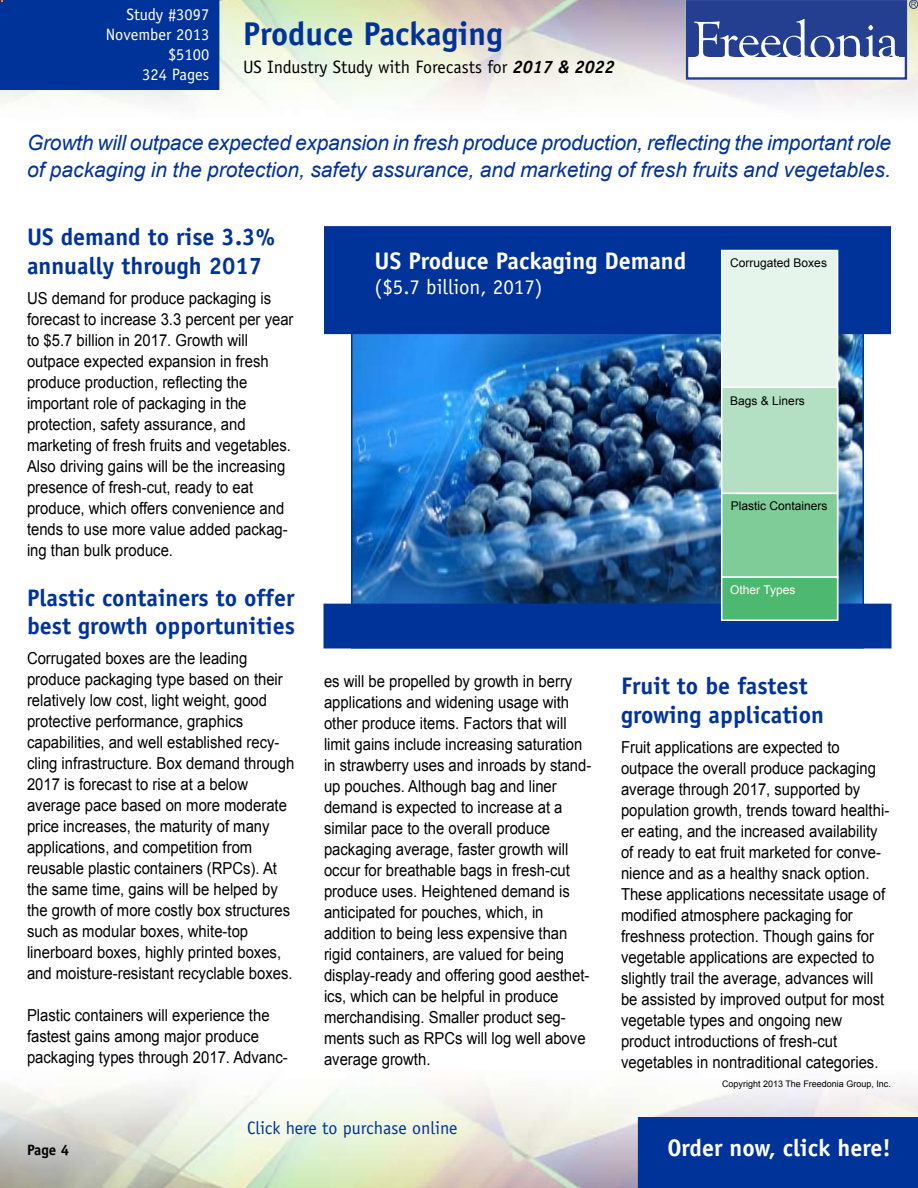
<style>
.page{position:relative;width:918px;height:1188px;background:#fff}
.page>*{position:absolute;margin:0;border:0;box-sizing:border-box;transform-origin:0 0}
.t1{font:700 33px "Officina Sans";color:#039}
.t2{font:700 24px/28.8px "Officina Sans";color:#039}
.t3{font:700 24px "Officina Sans";color:#fff}
.t4{font:italic 21px/27px "Arial";letter-spacing:-.01em;color:#039}
.t5{font:21px "Officina Sans";color:#fff}
.t6{font:18px "Officina Sans";color:#000}
.t7{font:18px "Officina Sans";color:#039}
.t8{font:16.5px/21px "Arial";color:#000;scale:.9 1}
.t9{font:16.5px/19.8px "Officina Sans";color:#fff;text-align:right}
.t10{font:700 15px "Officina Sans";color:#000}
.t11{font:12px "Arial";color:#000}
.t12{font:12px "Arial";color:#fff}
.t13{font:9px "Arial";color:#000}
.s1{font-weight:700;font-style:italic}
</style>
<div class="page">
<div style="left:638px;top:1117px;width:280px;height:71px;background:#039"></div>
<div style="left:686px;top:0;width:221px;height:80px;border:2px solid #243e90"></div>
<div style="left:687px;top:1px;width:218px;height:56px;background:#243e90"></div>
<svg style="left:694px;top:19px;width:205px;height:38px"></svg>
<div style="left:909px;top:0;width:9px;height:9px;border:1px solid #243e90;border-radius:50%"></div>
<svg style="left:911px;top:2px;width:5px;height:5px"></svg>
<img style="left:354px;top:334px;width:507px;height:270px">
<div style="left:325px;top:227px;width:565px;height:106px;background:#039"></div>
<div style="left:324px;top:226px;width:567px;height:108px;border:2px solid #039"></div>
<div style="left:0;top:0;width:219px;height:90px;background:#039"></div>
<div style="left:324px;top:604px;width:567px;height:44px;background:#039"></div>
<div style="left:722px;top:250px;width:116px;height:369px;background:#e6f5eb"></div>
<div style="left:721px;top:250px;width:117px;height:370px;border:2px solid #fff"></div>
<div style="left:722px;top:387px;width:116px;height:106px;background:#b3e0c2"></div>
<div style="left:721px;top:387px;width:117px;height:107px;border:2px solid #fff"></div>
<div style="left:722px;top:493px;width:116px;height:84px;background:#80cc99"></div>
<div style="left:721px;top:493px;width:117px;height:85px;border:2px solid #fff"></div>
<div style="left:722px;top:577px;width:116px;height:43px;background:#4db870"></div>
<div style="left:721px;top:576px;width:117px;height:45px;border:2px solid #fff"></div>
<p class="t9" style="left:106px;top:5px;width:105px">Study #3097<br>November 2013 $5100<br>324 Pages</p>
<h1 class="t1" style="left:243px;top:13px;width:261px">Produce Packaging</h1>
<p class="t6" style="left:243px;top:57px;width:373px">US Industry Study with Forecasts for <span class="s1">2017 &amp; 2022</span></p>
<p class="t4" style="left:27px;top:130px;width:866px">Growth will outpace expected expansion in fresh produce production, reflecting the important role of packaging in the protection, safety assurance, and marketing of fresh fruits and vegetables.</p>
<h2 class="t2" style="left:27px;top:222px;width:250px">US demand to rise 3.3% annually through 2017</h2>
<p class="t8" style="left:27px;top:288px;width:298px">US demand for produce packaging is forecast to increase 3.3 percent per year to $5.7 billion in 2017. Growth will outpace expected expansion in fresh produce production, reflecting the important role of packaging in the protection, safety assurance, and marketing of fresh fruits and vegetables.<br>Also driving gains will be the increasing presence of fresh-cut, ready to eat produce, which offers convenience and tends to use more value added packag&shy;ing than bulk produce.</p>
<h2 class="t2" style="left:27px;top:583px;width:270px">Plastic containers to offer best growth opportunities</h2>
<p class="t8" style="left:27px;top:648px;width:299px">Corrugated boxes are the leading produce packaging type based on their relatively low cost, light weight, good protective performance, graphics capabilities, and well established recy&shy;cling infrastructure. Box demand through 2017 is forecast to rise at a below average pace based on more moderate price increases, the maturity of many applications, and competition from reusable plastic containers (RPCs). At the same time, gains will be helped by the growth of more costly box structures such as modular boxes, white-top linerboard boxes, highly printed boxes, and moisture-resistant recyclable boxes.</p>
<p class="t8" style="left:27px;top:1005px;width:291px">Plastic containers will experience the fastest gains among major produce packaging types through 2017. Advanc-</p>
<h2 class="t3" style="left:375px;top:245px;width:313px">US Produce Packaging Demand</h2>
<p class="t5" style="left:375px;top:274px;width:169px">($5.7 billion, 2017)</p>
<p class="t11" style="left:730px;top:255px;width:98px">Corrugated Boxes</p>
<p class="t11" style="left:730px;top:393px;width:76px">Bags &amp; Liners</p>
<p class="t11" style="left:731px;top:498px;width:98px">Plastic Containers</p>
<p class="t12" style="left:730px;top:582px;width:67px">Other Types</p>
<p class="t8" style="left:324px;top:671px;width:299px">es will be propelled by growth in berry applications and widening usage with other produce items. Factors that will limit gains include increasing saturation in strawberry uses and inroads by stand&shy;up pouches. Although bag and liner demand is expected to increase at a similar pace to the overall produce packaging average, faster growth will occur for breathable bags in fresh-cut produce uses. Heightened demand is anticipated for pouches, which, in addition to being less expensive than rigid containers, are valued for being display-ready and offering good aesthet&shy;ics, which can be helpful in produce merchandising. Smaller product seg&shy;ments such as RPCs will log well above average growth.</p>
<h2 class="t2" style="left:621px;top:671px;width:205px">Fruit to be fastest growing application</h2>
<p class="t8" style="left:621px;top:737px;width:300px">Fruit applications are expected to outpace the overall produce packaging average through 2017, supported by population growth, trends toward healthi&shy;er eating, and the increased availability of ready to eat fruit marketed for conve&shy;nience and as a healthy snack option.<br>These applications necessitate usage of modified atmosphere packaging for freshness protection. Though gains for vegetable applications are expected to slightly trail the average, advances will be assisted by improved output for most vegetable types and ongoing new product introductions of fresh-cut vegetables in nontraditional categories.</p>
<p class="t13" style="left:722px;top:1077px;width:170px">Copyright 2013 The Freedonia Group, Inc.</p>
<p class="t7" style="left:247px;top:1117px;width:212px">Click here to purchase online</p>
<p class="t10" style="left:27px;top:1140px;width:31px">Page</p>
<h2 class="t3" style="left:667px;top:1133px;width:225px">Order now, click here!</h2>
</div>
